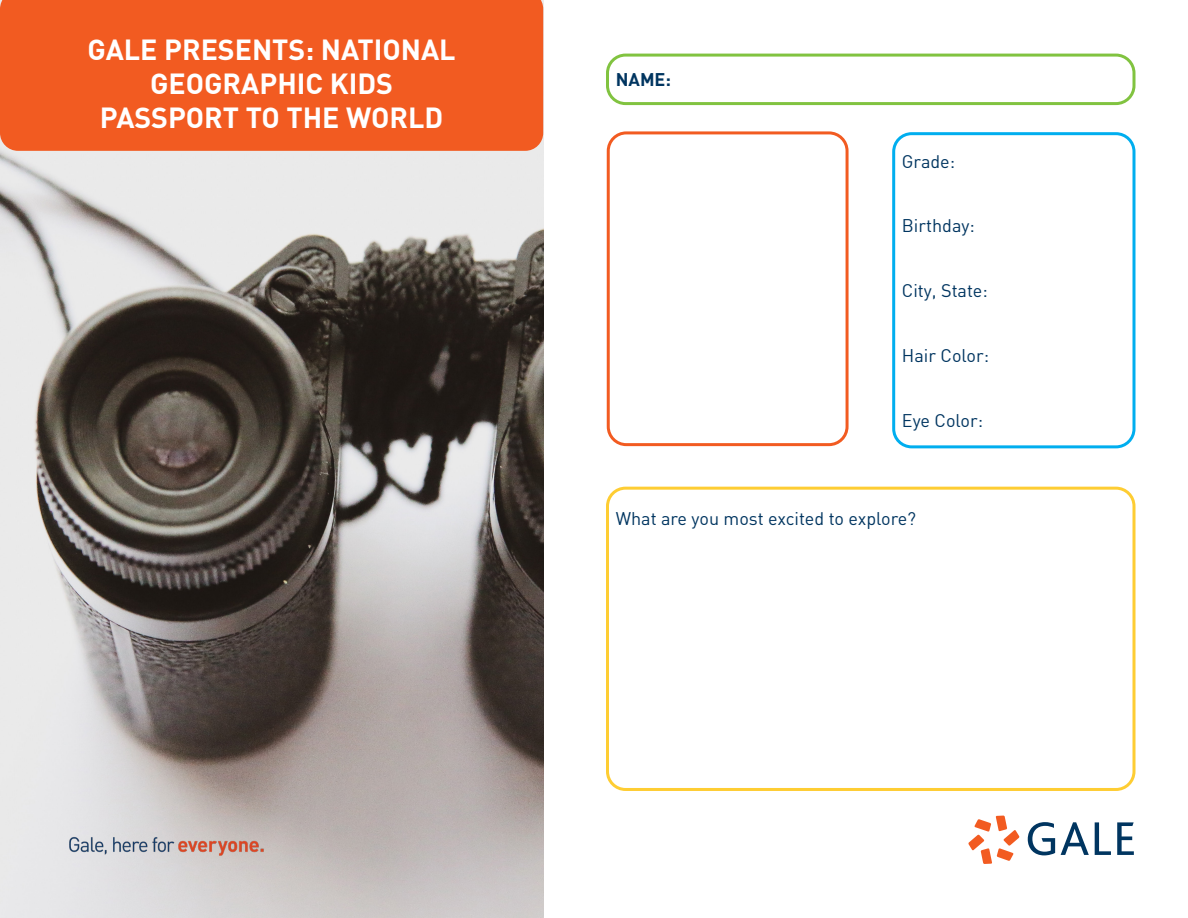
<style>
.page{position:relative;width:1188px;height:918px;background:#fff}
.page>*{position:absolute;margin:0;border:0;box-sizing:border-box;transform-origin:0 0}
.t1{font:700 28.5px/34.2px "DIN";color:#fff;text-align:center}
.t2{font:18px "DIN";color:#003560}
.t3{font:700 18px "DIN";color:#003560}
</style>
<div class="page">
<img style="left:0;top:151px;width:543px;height:767px">
<svg style="left:968px;top:816px;width:51px;height:48px"></svg>
<svg style="left:1028px;top:822px;width:27px;height:33px"></svg>
<svg style="left:1061px;top:822px;width:28px;height:33px"></svg>
<svg style="left:1095px;top:822px;width:16px;height:33px"></svg>
<svg style="left:1117px;top:822px;width:17px;height:33px"></svg>
<img style="left:54px;top:825px;width:229px;height:39px">
<div style="left:0;top:0;width:543px;height:151px;background:#f25b21"></div>
<div style="left:892px;top:132px;width:243px;height:316px;border:3px solid #00aeef;border-radius:18px"></div>
<div style="left:607px;top:131px;width:242px;height:315px;border:3px solid #f25b21;border-radius:18px"></div>
<div style="left:606px;top:54px;width:530px;height:51px;border:3px solid #81c340;border-radius:18px"></div>
<div style="left:606px;top:487px;width:530px;height:304px;border:3px solid #fecd33;border-radius:18px"></div>
<p class="t1" style="left:88px;top:31px;width:370px">GALE PRESENTS: NATIONAL<br>GEOGRAPHIC KIDS</p>
<p class="t1" style="left:100px;top:99px;width:345px">PASSPORT TO THE WORLD</p>
<p class="t3" style="left:616px;top:68px;width:57px">NAME:</p>
<p class="t2" style="left:902px;top:150px;width:55px">Grade:</p>
<p class="t2" style="left:902px;top:215px;width:74px">Birthday:</p>
<p class="t2" style="left:902px;top:279px;width:87px">City, State:</p>
<p class="t2" style="left:902px;top:344px;width:89px">Hair Color:</p>
<p class="t2" style="left:902px;top:409px;width:83px">Eye Color:</p>
<p class="t2" style="left:616px;top:507px;width:302px">What are you most excited to explore?</p>
</div>
